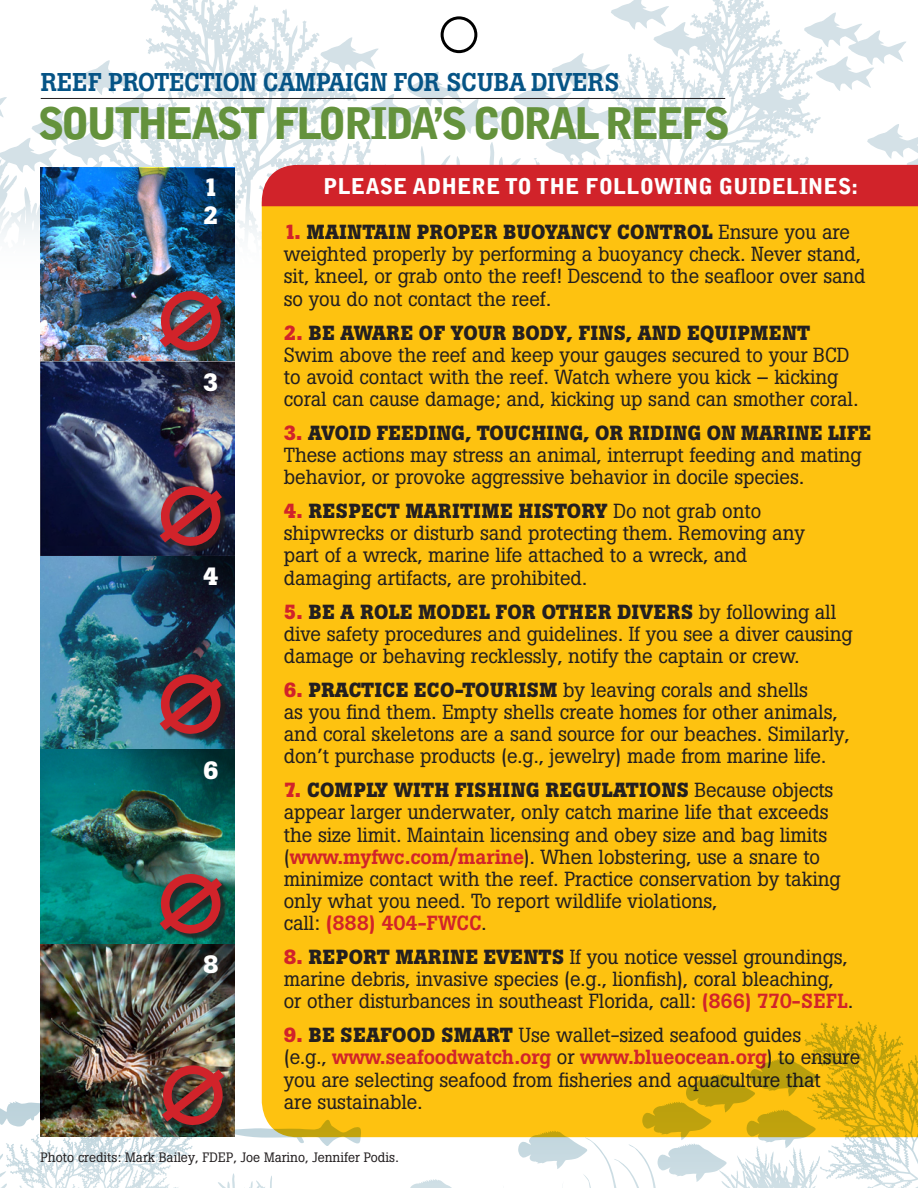
<style>
.page{position:relative;width:918px;height:1188px;background:#fff}
.page>*{position:absolute;margin:0;border:0;box-sizing:border-box;transform-origin:0 0}
.t1{font:900 43.35px "Bell Gothic";letter-spacing:-.08em;color:#64923c}
.t2{font:500 25.5px "Boton";color:#065486}
.t3{font:700 24.75px/27.8px "Boton";color:#fff}
.t4{font:900 21.75px "Bell Gothic";color:#fff}
.t5{font:20.25px/22.2px "Boton";letter-spacing:-.005em;color:#231f20}
.t6{font:13.5px "Boton";color:#231f20}
.s1{font-weight:700;color:#d1232a}
.s2{font-weight:700}
.s3{font-weight:500;color:#d1232a}
</style>
<div class="page">
<svg style="left:0;top:0;width:918px;height:198px"></svg>
<svg style="left:0;top:198px;width:262px;height:90px"></svg>
<hr style="left:41px;top:98px;width:684px;height:1px;background:#231f20">
<div style="left:442px;top:18px;width:34px;height:34px;background:#fff;border-radius:50%"></div>
<div style="left:441px;top:16px;width:36px;height:37px;border:3px solid #000;border-radius:50%"></div>
<div style="left:262px;top:206px;width:656px;height:815px;background:#fec210"></div>
<div style="left:262px;top:165px;width:656px;height:41px;background:#d1232a"></div>
<svg style="left:0;top:1021px;width:918px;height:167px;fill:#fec210"></svg>
<img style="left:41px;top:168px;width:193px;height:194px">
<img style="left:41px;top:943px;width:193px;height:194px">
<img style="left:41px;top:555px;width:193px;height:194px">
<img style="left:41px;top:749px;width:193px;height:194px">
<img style="left:41px;top:362px;width:193px;height:193px">
<h1 class="t2" style="left:41px;top:67px;width:580px">REEF PROTECTION CAMPAIGN FOR SCUBA DIVERS</h1>
<h2 class="t1" style="left:38px;top:98px;width:694px">SOUTHEAST FLORIDA’S CORAL REEFS</h2>
<h3 class="t4" style="left:323px;top:173px;width:537px">PLEASE ADHERE TO THE FOLLOWING GUIDELINES:</h3>
<p class="t5" style="left:284px;top:221px;width:583px"><span class="s1">1.</span> <span class="s2">MAINTAIN PROPER BUOYANCY CONTROL</span> Ensure you are weighted properly by performing a buoyancy check. Never stand, sit, kneel, or grab onto the reef! Descend to the seafloor over sand so you do not contact the reef.</p>
<p class="t5" style="left:284px;top:321px;width:576px"><span class="s1">2.</span> <span class="s2">BE AWARE OF YOUR BODY, FINS, AND EQUIPMENT </span>Swim above the reef and keep your gauges secured to your BCD to avoid contact with the reef. Watch where you kick – kicking coral can cause damage; and, kicking up sand can smother coral.</p>
<p class="t5" style="left:284px;top:422px;width:589px"><span class="s1">3.</span> <span class="s2">AVOID FEEDING, TOUCHING, OR RIDING ON MARINE LIFE<br></span>These actions may stress an animal, interrupt feeding and mating behavior, or provoke aggressive behavior in docile species.</p>
<p class="t5" style="left:284px;top:500px;width:523px"><span class="s1">4.</span> <span class="s2">RESPECT MARITIME HISTORY</span> Do not grab onto shipwrecks or disturb sand protecting them. Removing any part of a wreck, marine life attached to a wreck, and damaging artifacts, are prohibited.</p>
<p class="t5" style="left:284px;top:600px;width:570px"><span class="s1">5.</span> <span class="s2">BE A ROLE MODEL FOR OTHER DIVERS</span> by following all dive safety procedures and guidelines. If you see a diver causing damage or behaving recklessly, notify the captain or crew.</p>
<p class="t5" style="left:284px;top:679px;width:567px"><span class="s1">6.</span> <span class="s2">PRACTICE ECO-TOURISM</span> by leaving corals and shells<br>as you find them. Empty shells create homes for other animals, and coral skeletons are a sand source for our beaches. Similarly, don’t purchase products (e.g., jewelry) made from marine life.</p>
<p class="t5" style="left:284px;top:779px;width:558px"><span class="s1">7.</span> <span class="s2">COMPLY WITH FISHING REGULATIONS</span> Because objects appear larger underwater, only catch marine life that exceeds the size limit. Maintain licensing and obey size and bag limits (<span class="s3">www.myfwc.com/marine</span>). When lobstering, use a snare to minimize contact with the reef. Practice conservation by taking only what you need. To report wildlife violations,<br>call: <span class="s3">(888) 404-FWCC</span>.</p>
<p class="t5" style="left:284px;top:946px;width:571px"><span class="s1">8.</span> <span class="s2">REPORT MARINE EVENTS</span> If you notice vessel groundings, marine debris, invasive species (e.g., lionfish), coral bleaching, or other disturbances in southeast Florida, call: <span class="s3">(866) 770-SEFL</span>.</p>
<p class="t5" style="left:284px;top:1024px;width:578px"><span class="s1">9.</span> <span class="s2">BE SEAFOOD SMART</span> Use wallet-sized seafood guides<br>(e.g., <span class="s3">www.seafoodwatch.org</span> or <span class="s3">www.blueocean.org</span>) to ensure you are selecting seafood from fisheries and aquaculture that<br>are sustainable.</p>
<p class="t3" style="left:203px;top:174px;width:17px">1<br>2</p>
<p class="t3" style="left:203px;top:369px;width:17px">3</p>
<p class="t3" style="left:203px;top:563px;width:17px">4</p>
<p class="t3" style="left:203px;top:756px;width:17px">6</p>
<p class="t3" style="left:203px;top:950px;width:17px">8</p>
<p class="t6" style="left:41px;top:1149px;width:360px">Photo credits: Mark Bailey, FDEP, Joe Marino, Jennifer Podis.</p>
</div>
